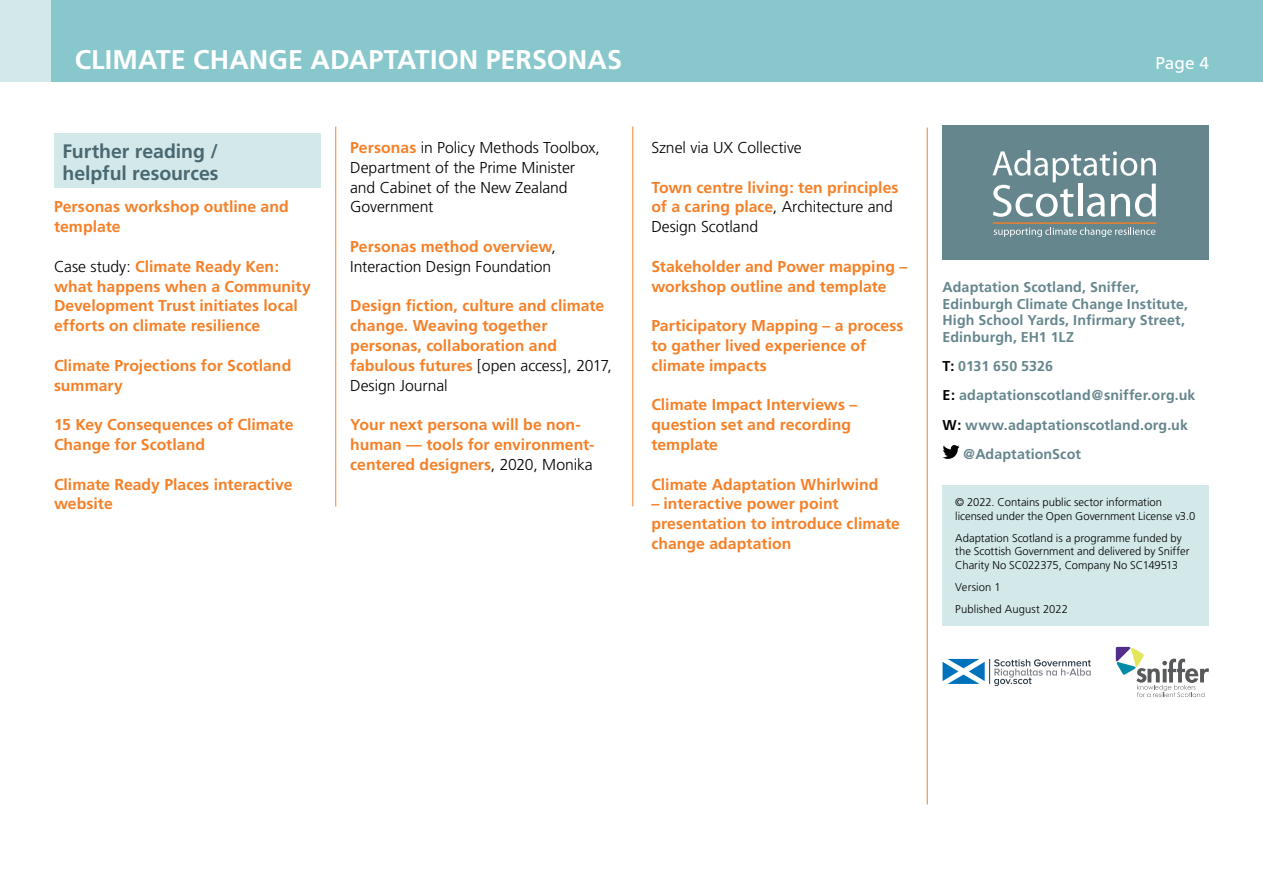
<style>
.page{position:relative;width:1263px;height:893px;background:#fff}
.page>*{position:absolute;margin:0;border:0;box-sizing:border-box;transform-origin:0 0}
.t1{font:700 27px "Frutiger";color:#fff}
.t2{font:700 19.5px/22.5px "Frutiger";letter-spacing:-.005em;color:#496870}
.t3{font:17.25px "Frutiger";color:#fff}
.t4{font:700 15.75px/19.8px "Frutiger";color:#f58027}
.t5{font:300 15.75px/19.8px "Frutiger";letter-spacing:-.005em;color:#000}
.t6{font:700 14.25px/16.5px "Frutiger";letter-spacing:.005em;color:#65868d}
.t7{font:300 11.25px/13.5px "Frutiger";color:#000}
.s1{font-weight:300;color:#000}
.s2{font-weight:700;color:#f58027}
.s3{color:#000}
</style>
<div class="page">
<div style="left:0;top:0;width:1263px;height:82px;background:#88c7cc"></div>
<div style="left:0;top:0;width:51px;height:82px;background:#d3e8e9"></div>
<div style="left:54px;top:134px;width:266px;height:54px;background:#d3e8e9"></div>
<hr style="left:632px;top:127px;width:1px;height:379px;background:#f58027">
<hr style="left:927px;top:128px;width:1px;height:676px;background:#f58027">
<hr style="left:335px;top:127px;width:1px;height:379px;background:#f58027">
<div style="left:942px;top:485px;width:267px;height:141px;background:#d3e8e9"></div>
<div style="left:942px;top:125px;width:267px;height:135px;background:#65868d"></div>
<svg style="left:992px;top:150px;width:164px;height:67px"></svg>
<hr style="left:993px;top:222px;width:163px;height:2px;background:#f58027">
<svg style="left:994px;top:227px;width:161px;height:10px"></svg>
<svg style="left:942px;top:445px;width:17px;height:14px"></svg>
<svg style="left:1116px;top:647px;width:93px;height:50px"></svg>
<svg style="left:942px;top:659px;width:149px;height:27px"></svg>
<h1 class="t1" style="left:75px;top:44px;width:549px">CLIMATE CHANGE ADAPTATION PERSONAS</h1>
<p class="t3" style="left:1155px;top:52px;width:55px">Page 4</p>
<p class="t2" style="left:63px;top:139px;width:158px">Further reading / helpful resources</p>
<p class="t4" style="left:54px;top:197px;width:236px">Personas workshop outline and template</p>
<p class="t4" style="left:54px;top:256px;width:258px"><span class="s1">Case study:</span> Climate Ready Ken: what happens when a Community<br>Development Trust initiates local efforts on climate resilience</p>
<p class="t4" style="left:54px;top:355px;width:239px">Climate Projections for Scotland summary</p>
<p class="t4" style="left:54px;top:415px;width:241px">15 Key Consequences of Climate<br>Change for Scotland</p>
<p class="t4" style="left:54px;top:474px;width:240px">Climate Ready Places interactive website</p>
<p class="t5" style="left:350px;top:138px;width:251px"><span class="s2">Personas</span> in Policy Methods Toolbox,<br>Department of the Prime Minister and Cabinet of the New Zealand<br>Government</p>
<p class="t5" style="left:350px;top:237px;width:207px"><span class="s2">Personas method overview</span>,<br>Interaction Design Foundation</p>
<p class="t4" style="left:350px;top:296px;width:263px">Design fiction, culture and climate change. Weaving together personas, collaboration and fabulous futures <span class="s1">[open access], 2017,<br>Design Journal</span></p>
<p class="t4" style="left:350px;top:415px;width:246px">Your next persona will be non&shy;human — tools for environment&shy;centered designers<span class="s1">, 2020, Monika</span></p>
<p class="t5" style="left:651px;top:138px;width:152px">Sznel via UX Collective</p>
<p class="t4" style="left:651px;top:177px;width:249px">Town centre living: ten principles of a caring place<span class="s1">, Architecture and<br>Design Scotland</span></p>
<p class="t4" style="left:651px;top:256px;width:257px">Stakeholder and Power mapping – workshop outline and template</p>
<p class="t4" style="left:651px;top:316px;width:254px">Participatory Mapping – a process to gather lived experience of climate impacts</p>
<p class="t4" style="left:651px;top:395px;width:207px">Climate Impact Interviews – question set and recording template</p>
<p class="t4" style="left:651px;top:474px;width:229px">Climate Adaptation Whirlwind</p>
<p class="t4" style="left:651px;top:494px;width:250px">– interactive power point presentation to introduce climate change adaptation</p>
<p class="t7" style="left:955px;top:496px;width:242px">© 2022. Contains public sector information licensed under the Open Government License v3.0</p>
<p class="t6" style="left:942px;top:279px;width:247px">Adaptation Scotland, Sniffer,<br>Edinburgh Climate Change Institute,<br>High School Yards, Infirmary Street,<br>Edinburgh, EH1 1LZ</p>
<p class="t6" style="left:942px;top:358px;width:112px"><span class="s3">T:</span> 0131 650 5326</p>
<p class="t6" style="left:942px;top:387px;width:254px"><span class="s3">E:</span> adaptationscotland@sniffer.org.uk</p>
<p class="t6" style="left:942px;top:416px;width:247px"><span class="s3">W:</span> www.adaptationscotland.org.uk</p>
<p class="t6" style="left:963px;top:446px;width:119px">@AdaptationScot</p>
<p class="t7" style="left:955px;top:531px;width:236px">Adaptation Scotland is a programme funded by the Scottish Government and delivered by Sniffer<br>Charity No SC022375, Company No SC149513</p>
<p class="t7" style="left:955px;top:576px;width:114px;line-height:22px">Version 1<br>Published August 2022</p>
</div>
